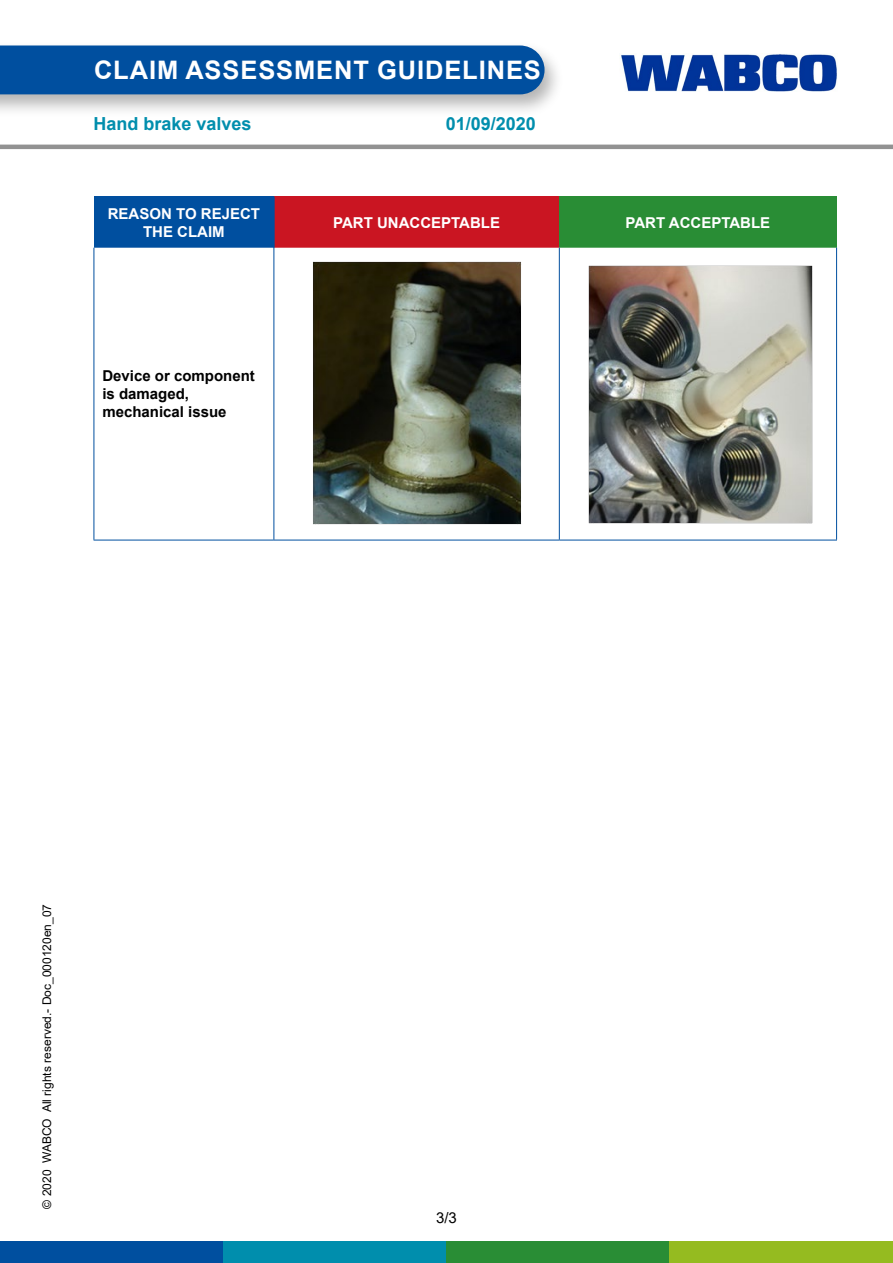
<style>
.page{position:relative;width:893px;height:1263px;background:#fff}
.page>*{position:absolute;margin:0;border:0;box-sizing:border-box;transform-origin:0 0}
.t1{font:700 25.5px "Arial";letter-spacing:.035em;color:#fff}
.t2{font:700 18px "Arial";color:#008ead}
.t3{font:700 15px/18px "Arial";color:#fff;text-align:center}
.t4{font:700 15px/18px "Arial";color:#000}
.t5{font:15px "Arial";color:#000}
.t6{font:12px "Arial";color:#000}
</style>
<div class="page">
<div style="left:0;top:41px;width:564px;height:77px;background:#000;opacity:.3"></div>
<div style="left:0;top:45px;width:545px;height:49px;background:#004f9f"></div>
<img style="left:621px;top:54px;width:216px;height:37px">
<div style="left:0;top:1242px;width:223px;height:21px;background:#004f9f"></div>
<div style="left:223px;top:1242px;width:223px;height:21px;background:#008ead"></div>
<div style="left:446px;top:1242px;width:224px;height:21px;background:#298d35"></div>
<div style="left:670px;top:1242px;width:223px;height:21px;background:#95bb20"></div>
<hr style="left:0;top:145px;width:893px;height:4px;background:#929292">
<div style="left:94px;top:197px;width:180px;height:51px;background:#004f9f"></div>
<div style="left:274px;top:197px;width:285px;height:51px;background:#ca1522"></div>
<div style="left:559px;top:197px;width:278px;height:51px;background:#298d35"></div>
<svg style="left:95px;top:248px;width:741px;height:292px"></svg>
<hr style="left:274px;top:248px;width:1px;height:292px;background:#004f9f">
<hr style="left:559px;top:248px;width:1px;height:292px;background:#004f9f">
<hr style="left:94px;top:540px;width:180px;height:1px;background:#004f9f">
<hr style="left:274px;top:540px;width:285px;height:1px;background:#004f9f">
<hr style="left:559px;top:540px;width:278px;height:1px;background:#004f9f">
<hr style="left:836px;top:248px;width:1px;height:292px;background:#004f9f">
<hr style="left:94px;top:248px;width:1px;height:292px;background:#004f9f">
<hr style="left:273px;top:197px;width:2px;height:51px;background:#004f9f">
<img style="left:312px;top:261px;width:210px;height:263px">
<img style="left:589px;top:266px;width:223px;height:257px">
<h1 class="t1" style="left:94px;top:52px;width:448px">CLAIM ASSESSMENT GUIDELINES</h1>
<p class="t2" style="left:94px;top:111px;width:160px">Hand brake valves</p>
<p class="t2" style="left:446px;top:111px;width:92px">01/09/2020</p>
<p class="t3" style="left:108px;top:205px;width:154px">REASON TO REJECT<br>THE CLAIM</p>
<p class="t3" style="left:333px;top:214px;width:168px">PART UNACCEPTABLE</p>
<p class="t3" style="left:626px;top:214px;width:146px">PART ACCEPTABLE</p>
<p class="t4" style="left:102px;top:367px;width:154px">Device or component is damaged, mechanical issue</p>
<p class="t6" style="left:39px;top:1208px;width:306px;rotate:-90deg">© 2020 WABCO All rights reserved.- Doc_000120en_07</p>
<p class="t5" style="left:436px;top:1207px;width:22px">3/3</p>
</div>
